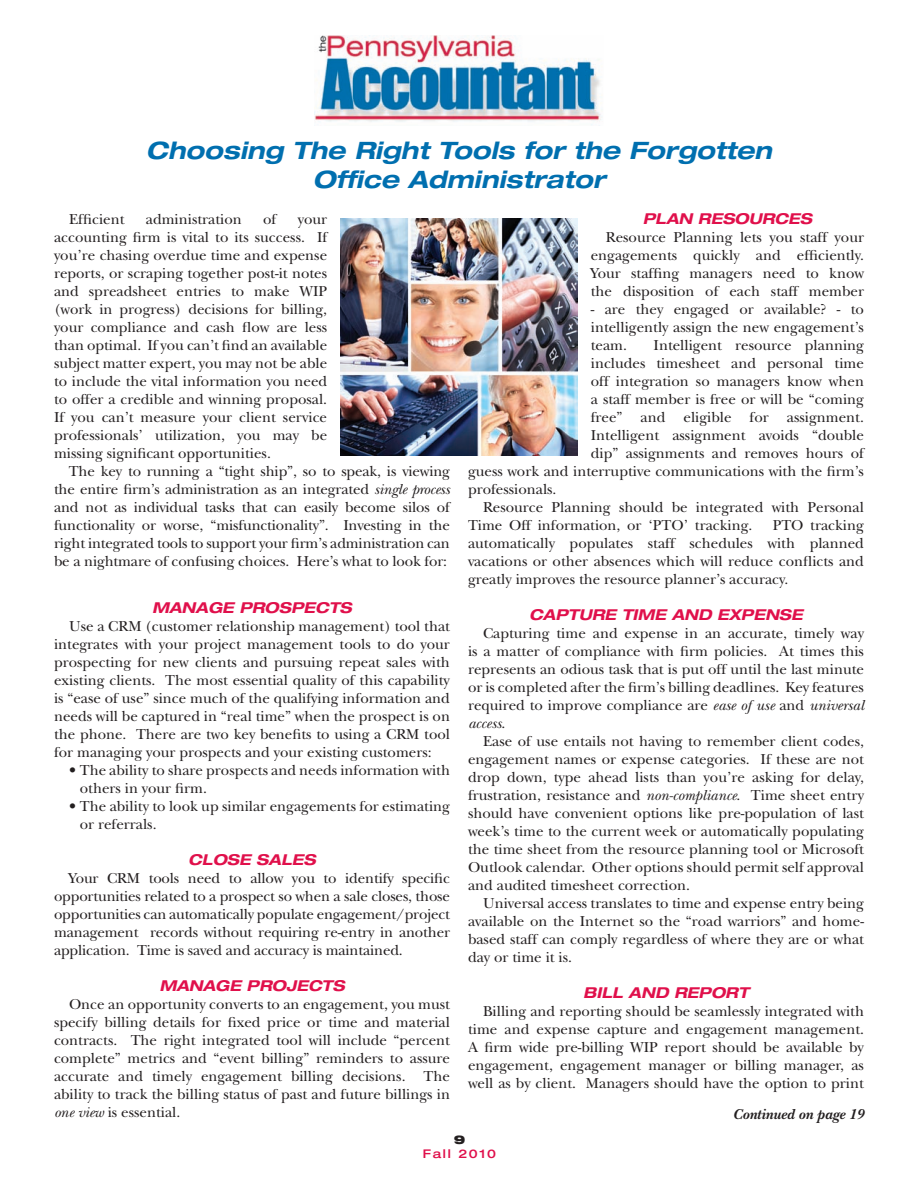
<style>
.page{position:relative;width:918px;height:1188px;background:#fff}
.page>*{position:absolute;margin:0;border:0;box-sizing:border-box;transform-origin:0 0}
.t1{font:italic 700 expanded 24px/28.8px "Helvetica Neue";color:#006faf;text-align:center}
.t2{font:15px/18px "New Baskerville";color:#231f20;text-align:justify}
.t3{font:italic 700 expanded 15px "Helvetica Neue";color:#e0104b}
.t4{font:italic 700 15px "New Baskerville";color:#231f20}
.t5{font:500 expanded 12px "Helvetica Neue";letter-spacing:.14em;color:#e0104b}
.t6{font:900 expanded 12px "Helvetica Neue";color:#231f20}
.s1{font-style:italic}
</style>
<div class="page">
<img style="left:314px;top:35px;width:288px;height:90px">
<img style="left:341px;top:219px;width:236px;height:236px">
<h1 class="t1" style="left:146px;top:136px;width:628px">Choosing The Right Tools for the Forgotten<br>Office Administrator</h1>
<p class="t2" style="left:69px;top:210px;width:57px">Efficient</p>
<p class="t2" style="left:146px;top:210px;width:97px">administration</p>
<p class="t2" style="left:263px;top:210px;width:15px">of</p>
<p class="t2" style="left:54px;top:210px;width:275px;text-indent:244px">your accounting firm is vital to its success. If you’re chasing overdue time and expense reports, or scraping together post-it notes and spreadsheet entries to make WIP (work in progress) decisions for billing, your compliance and cash flow are less than optimal. If you can’t find an available subject matter expert, you may not be able to include the vital information you need to offer a credible and winning proposal.<br>If you can’t measure your client service professionals’ utilization, you may be missing significant opportunities.</p>
<p class="t2" style="left:54px;top:462px;width:398px;text-indent:15px">The key to running a “tight ship”, so to speak, is viewing the entire firm’s administration as an integrated <span class="s1">single process </span>and not as individual tasks that can easily become silos of functionality or worse, “misfunctionality”. Investing in the right integrated tools to support your firm’s administration can be a nightmare of confusing choices. Here’s what to look for:</p>
<p class="t3" style="left:152px;top:598px;width:201px">MANAGE PROSPECTS</p>
<p class="t2" style="left:54px;top:617px;width:398px;text-indent:15px">Use a CRM (customer relationship management) tool that integrates with your project management tools to do your prospecting for new clients and pursuing repeat sales with existing clients. The most essential quality of this capability is “ease of use” since much of the qualifying information and needs will be captured in “real time” when the prospect is on the phone. There are two key benefits to using a CRM tool for managing your prospects and your existing customers:</p>
<p class="t2" style="left:80px;top:761px;width:372px;text-indent:-11px">• The ability to share prospects and needs information with others in your firm.</p>
<p class="t2" style="left:80px;top:797px;width:372px;text-indent:-11px">• The ability to look up similar engagements for estimating or referrals.</p>
<p class="t3" style="left:188px;top:850px;width:129px">CLOSE SALES</p>
<p class="t2" style="left:54px;top:869px;width:398px;text-indent:15px">Your CRM tools need to allow you to identify specific opportunities related to a prospect so when a sale closes, those opportunities can automatically populate engagement/project management records without requiring re-entry in another application. Time is saved and accuracy is maintained.</p>
<p class="t3" style="left:159px;top:976px;width:187px">MANAGE PROJECTS</p>
<p class="t2" style="left:54px;top:995px;width:398px;text-indent:15px">Once an opportunity converts to an engagement, you must specify billing details for fixed price or time and material contracts. The right integrated tool will include “percent complete” metrics and “event billing” reminders to assure accurate and timely engagement billing decisions. The ability to track the billing status of past and future billings in <span class="s1">one view</span> is essential.</p>
<p class="t3" style="left:643px;top:209px;width:171px">PLAN RESOURCES</p>
<p class="t2" style="left:591px;top:228px;width:275px;text-indent:15px">Resource Planning lets you staff your engagements quickly and efficiently.<br>Your staffing managers need to know the disposition of each staff member</p>
<p class="t2" style="left:591px;top:300px;width:275px">- are they engaged or available? - to intelligently assign the new engagement’s team.</p>
<p class="t2" style="left:654px;top:336px;width:212px">Intelligent resource planning</p>
<p class="t2" style="left:591px;top:354px;width:275px">includes timesheet and personal time</p>
<p class="t2" style="left:591px;top:372px;width:275px">off integration so managers know when</p>
<p class="t2" style="left:591px;top:390px;width:275px">a staff member is free or will be “coming</p>
<p class="t2" style="left:591px;top:408px;width:275px">free” and eligible for assignment.</p>
<p class="t2" style="left:591px;top:426px;width:275px">Intelligent assignment avoids “double</p>
<p class="t2" style="left:591px;top:444px;width:275px">dip” assignments and removes hours of</p>
<p class="t2" style="left:468px;top:462px;width:398px">guess work and interruptive communications with the firm’s</p>
<p class="t2" style="left:468px;top:480px;width:90px">professionals.</p>
<p class="t2" style="left:483px;top:498px;width:382px">Resource Planning should be integrated with Personal</p>
<p class="t2" style="left:468px;top:516px;width:286px">Time Off information, or ‘PTO’ tracking.</p>
<p class="t2" style="left:468px;top:516px;width:398px;text-indent:305px">PTO tracking automatically populates staff schedules with planned vacations or other absences which will reduce conflicts and greatly improves the resource planner’s accuracy.</p>
<p class="t3" style="left:529px;top:605px;width:275px">CAPTURE TIME AND EXPENSE</p>
<p class="t2" style="left:468px;top:624px;width:398px;text-indent:15px">Capturing time and expense in an accurate, timely way is a matter of compliance with firm policies. At times this represents an odious task that is put off until the last minute or is completed after the firm’s billing deadlines. Key features required to improve compliance are <span class="s1">ease of use</span> and <span class="s1">universal access</span>.</p>
<p class="t2" style="left:468px;top:732px;width:398px;text-indent:15px">Ease of use entails not having to remember client codes, engagement names or expense categories. If these are not drop down, type ahead lists than you’re asking for delay, frustration, resistance and <span class="s1">non-compliance</span>. Time sheet entry should have convenient options like pre-population of last week’s time to the current week or automatically populating the time sheet from the resource planning tool or Microsoft Outlook calendar. Other options should permit self approval and audited timesheet correction.</p>
<p class="t2" style="left:468px;top:894px;width:397px;text-indent:15px">Universal access translates to time and expense entry being available on the Internet so the “road warriors” and home&shy;based staff can comply regardless of where they are or what day or time it is.</p>
<p class="t3" style="left:583px;top:983px;width:167px">BILL AND REPORT</p>
<p class="t2" style="left:468px;top:1002px;width:398px;text-indent:15px">Billing and reporting should be seamlessly integrated with time and expense capture and engagement management.<br>A firm wide pre-billing WIP report should be available by engagement, engagement manager or billing manager, as well as by client. Managers should have the option to print</p>
<p class="t4" style="left:733px;top:1106px;width:132px">Continued on page 19</p>
<p class="t6" style="left:454px;top:1132px;width:13px">9</p>
<p class="t5" style="left:423px;top:1147px;width:75px">Fall 2010</p>
</div>
